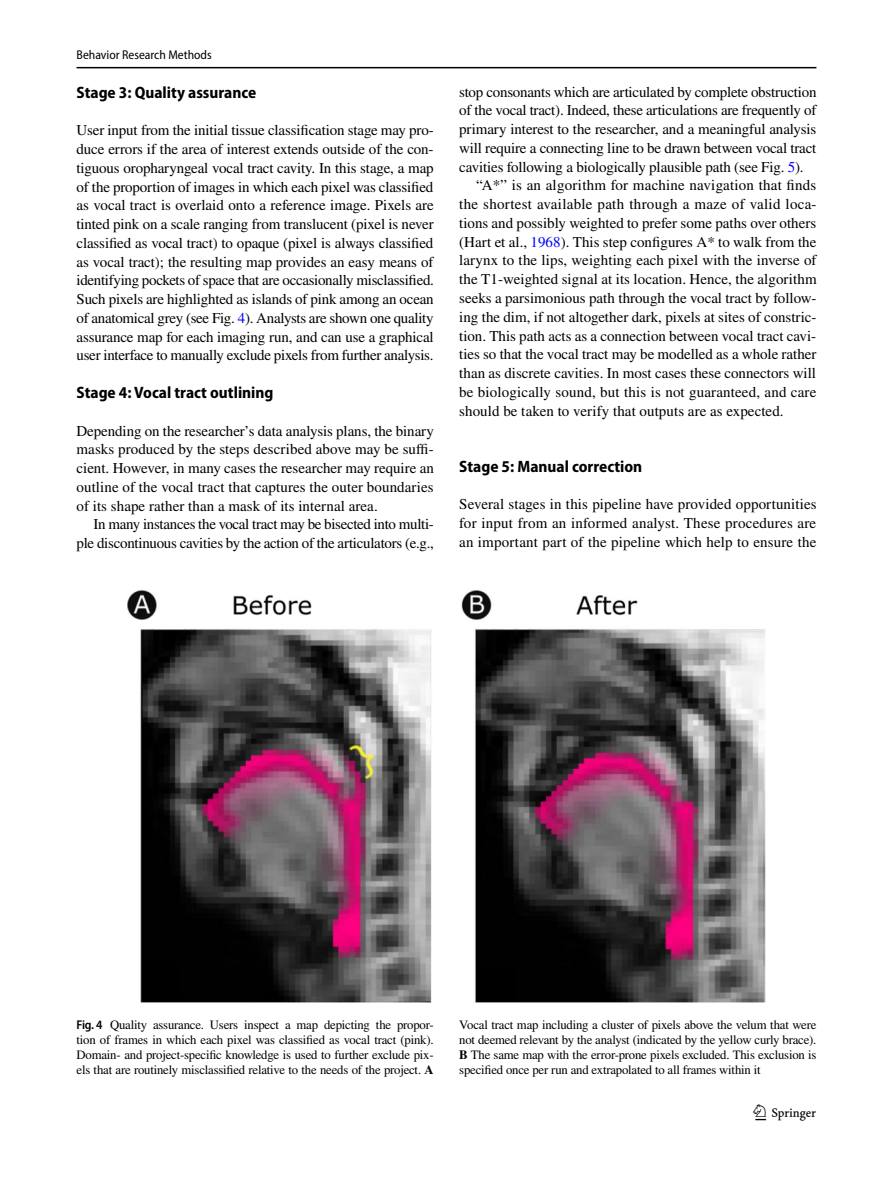
<style>
.page{position:relative;width:893px;height:1187px;background:#fff}
.page>*{position:absolute;margin:0;border:0;box-sizing:border-box;transform-origin:0 0}
.t1{font:22.5px "Springnew Regular 3";color:#000}
.t2{font:700 semi-condensed 16.5px "Myriad Pro";color:#000}
.t3{font:15px/18.8px "STIX";color:#000;text-align:justify}
.t4{font:15px/18.8px "STIX";letter-spacing:-.02em;color:#000;text-align:right}
.t5{font:15px "STIX";letter-spacing:.02em;color:#000}
.t6{font:12.75px/15px "STIX";letter-spacing:-.015em;color:#000;text-align:justify}
.t7{font:semi-condensed 12.75px "Myriad Pro";color:#000}
.s1{color:#00f}
.s2{font-family:"Myriad Pro";font-weight:600;font-stretch:semi-condensed}
.s3{font-weight:700}
</style>
<div class="page">
<hr style="left:77px;top:67px;width:739px;height:1px;background:#000">
<img style="left:128px;top:590px;width:637px;height:412px">
<p class="t7" style="left:77px;top:48px;width:137px">Behavior Research Methods</p>
<p class="t2" style="left:77px;top:83px;width:181px">Stage 3: Quality assurance</p>
<p class="t3" style="left:77px;top:122px;width:359px">User input from the initial tissue classification stage may pro&shy;duce errors if the area of interest extends outside of the con&shy;tiguous oropharyngeal vocal tract cavity. In this stage, a map of the proportion of images in which each pixel was classified as vocal tract is overlaid onto a reference image. Pixels are tinted pink on a scale ranging from translucent (pixel is never classified as vocal tract) to opaque (pixel is always classified as vocal tract); the resulting map provides an easy means of identifying pockets of space that are occasionally misclassified.<br>Such pixels are highlighted as islands of pink among an ocean of anatomical grey (see Fig. <span class="s1">4</span>). Analysts are shown one quality assurance map for each imaging run, and can use a graphical user interface to manually exclude pixels from further analysis.</p>
<p class="t2" style="left:77px;top:383px;width:199px">Stage 4: Vocal tract outlining</p>
<p class="t3" style="left:77px;top:422px;width:359px">Depending on the researcher’s data analysis plans, the binary masks produced by the steps described above may be suffi&shy;cient. However, in many cases the researcher may require an outline of the vocal tract that captures the outer boundaries of its shape rather than a mask of its internal area.</p>
<p class="t4" style="left:77px;top:516px;width:359px">In many instances the vocal tract may be bisected into multi&shy;ple discontinuous cavities by the action of the articulators (e.g.,</p>
<p class="t3" style="left:459px;top:83px;width:359px">stop consonants which are articulated by complete obstruction</p>
<p class="t3" style="left:459px;top:102px;width:359px">of the vocal tract). Indeed, these articulations are frequently of</p>
<p class="t3" style="left:459px;top:121px;width:359px">primary interest to the researcher, and a meaningful analysis</p>
<p class="t3" style="left:459px;top:139px;width:359px">will require a connecting line to be drawn between vocal tract</p>
<p class="t3" style="left:459px;top:158px;width:346px">cavities following a biologically plausible path (see Fig. <span class="s1">5</span>).</p>
<p class="t3" style="left:476px;top:177px;width:342px">“A*” is an algorithm for machine navigation that finds</p>
<p class="t5" style="left:459px;top:194px;width:359px">the shortest available path through a maze of valid loca-</p>
<p class="t3" style="left:459px;top:214px;width:358px">tions and possibly weighted to prefer some paths over others</p>
<p class="t3" style="left:459px;top:233px;width:359px">(Hart et al., <span class="s1">1968</span>). This step configures A* to walk from the</p>
<p class="t3" style="left:459px;top:252px;width:359px">larynx to the lips, weighting each pixel with the inverse of</p>
<p class="t3" style="left:459px;top:271px;width:359px">the T1-weighted signal at its location. Hence, the algorithm</p>
<p class="t3" style="left:459px;top:289px;width:359px">seeks a parsimonious path through the vocal tract by follow-</p>
<p class="t3" style="left:459px;top:308px;width:359px">ing the dim, if not altogether dark, pixels at sites of constric-</p>
<p class="t3" style="left:459px;top:327px;width:358px">tion. This path acts as a connection between vocal tract cavi-</p>
<p class="t3" style="left:459px;top:346px;width:359px">ties so that the vocal tract may be modelled as a whole rather</p>
<p class="t3" style="left:459px;top:364px;width:358px">than as discrete cavities. In most cases these connectors will</p>
<p class="t3" style="left:459px;top:383px;width:359px">be biologically sound, but this is not guaranteed, and care</p>
<p class="t3" style="left:459px;top:402px;width:326px">should be taken to verify that outputs are as expected.</p>
<p class="t2" style="left:459px;top:457px;width:185px">Stage 5: Manual correction</p>
<p class="t3" style="left:459px;top:496px;width:359px">Several stages in this pipeline have provided opportunities for input from an informed analyst. These procedures are an important part of the pipeline which help to ensure the</p>
<p class="t6" style="left:77px;top:1017px;width:359px"><span class="s2">Fig. 4</span> Quality assurance. Users inspect a map depicting the propor&shy;tion of frames in which each pixel was classified as vocal tract (pink).<br>Domain- and project-specific knowledge is used to further exclude pix&shy;els that are routinely misclassified relative to the needs of the project. <span class="s3">A</span></p>
<p class="t6" style="left:459px;top:1017px;width:359px">Vocal tract map including a cluster of pixels above the velum that were not deemed relevant by the analyst (indicated by the yellow curly brace).<br><span class="s3">B</span> The same map with the error-prone pixels excluded. This exclusion is specified once per run and extrapolated to all frames within it</p>
<h1 class="t1" style="left:755px;top:1104px;width:62px">1 3</h1>
</div>
